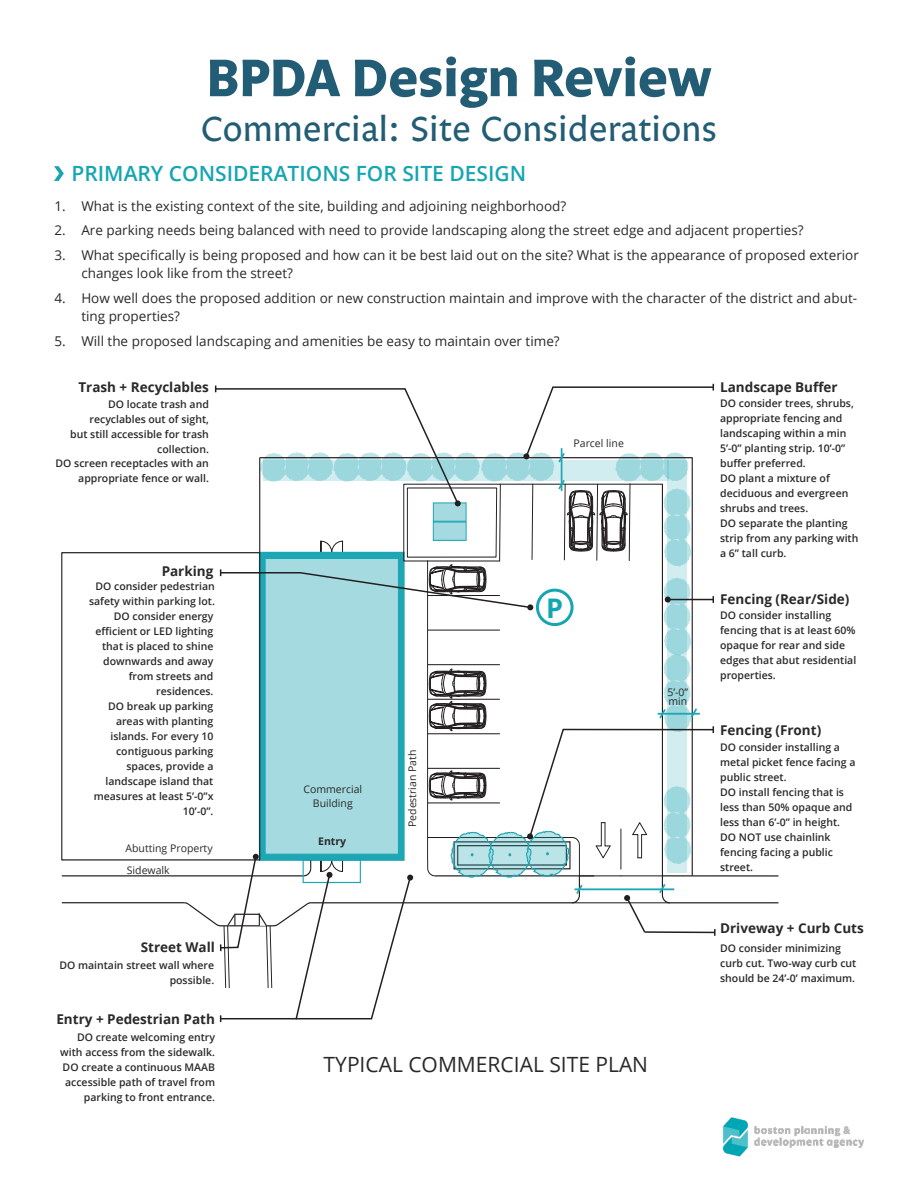
<style>
.page{position:relative;width:918px;height:1188px;background:#fff}
.page>*{position:absolute;margin:0;border:0;box-sizing:border-box;transform-origin:0 0}
.t1{font:700 54px "Legato OT";color:#225d75}
.t2{font:36px "Legato OT";color:#225d75}
.t3{font:700 27px "Open Sans";color:#16a5b3}
.t4{font:600 21px "Open Sans";color:#16a5b3}
.t5{font:21px "Open Sans";color:#292929}
.t6{font:13.5px/18px "Open Sans";color:#292929}
.t7{font:700 13.5px "Open Sans";color:#292929}
.t8{font:600 10.5px/15px "Open Sans";color:#292929;text-align:right}
.t9{font:10.5px "Open Sans";color:#292929}
.t10{font:700 10.5px "Open Sans";color:#292929}
</style>
<div class="page">
<hr style="left:62px;top:902px;width:122px;height:1px;background:#231f20">
<hr style="left:62px;top:875px;width:98px;height:1px;background:#231f20">
<hr style="left:160px;top:875px;width:144px;height:1px;background:#231f20">
<img style="left:723px;top:1117px;width:141px;height:39px">
<svg style="left:183px;top:384px;width:596px;height:638px"></svg>
<svg style="left:54px;top:166px;width:10px;height:15px"></svg>
<p class="t1" style="left:206px;top:47px;width:507px">BPDA Design Review</p>
<p class="t2" style="left:201px;top:108px;width:518px">Commercial: Site Considerations</p>
<p class="t4" style="left:72px;top:159px;width:456px">PRIMARY CONSIDERATIONS FOR SITE DESIGN</p>
<p class="t6" style="left:54px;top:196px;width:514px">1. What is the existing context of the site, building and adjoining neighborhood?</p>
<p class="t6" style="left:54px;top:221px;width:751px">2. Are parking needs being balanced with need to provide landscaping along the street edge and adjacent properties?</p>
<p class="t6" style="left:81px;top:246px;width:779px;text-indent:-27px">3. What specifically is being proposed and how can it be best laid out on the site? What is the appearance of proposed exterior changes look like from the street?</p>
<p class="t6" style="left:81px;top:289px;width:777px;text-indent:-27px">4. How well does the proposed addition or new construction maintain and improve with the character of the district and abut&shy;ting properties?</p>
<p class="t6" style="left:54px;top:331px;width:507px">5. Will the proposed landscaping and amenities be easy to maintain over time?</p>
<p class="t7" style="left:78px;top:378px;width:132px">Trash + Recyclables</p>
<p class="t8" style="left:70px;top:396px;width:140px">DO locate trash and recyclables out of sight, but still accessible for trash collection.</p>
<p class="t8" style="left:56px;top:455px;width:155px">DO screen receptacles with an appropriate fence or wall.</p>
<p class="t7" style="left:162px;top:562px;width:53px">Parking</p>
<p class="t8" style="left:89px;top:578px;width:127px">DO consider pedestrian safety within parking lot.</p>
<p class="t8" style="left:96px;top:609px;width:119px">DO consider energy efficient or LED lighting that is placed to shine downwards and away from streets and residences.</p>
<p class="t8" style="left:108px;top:699px;width:107px">DO break up parking</p>
<p class="t8" style="left:111px;top:714px;width:104px;text-align:center">areas with planting islands. For every 10 contiguous parking</p>
<p class="t8" style="left:94px;top:759px;width:121px">spaces, provide a landscape island that measures at least 5’-0”x<br>10’-0”.</p>
<p class="t9" style="left:126px;top:841px;width:89px">Abutting Property</p>
<p class="t9" style="left:127px;top:863px;width:44px">Sidewalk</p>
<p class="t7" style="left:141px;top:937px;width:76px">Street Wall</p>
<p class="t8" style="left:59px;top:957px;width:156px">DO maintain street wall where possible.</p>
<p class="t7" style="left:56px;top:1009px;width:160px">Entry + Pedestrian Path</p>
<p class="t8" style="left:60px;top:1029px;width:156px">DO create welcoming entry with access from the sidewalk.</p>
<p class="t8" style="left:63px;top:1059px;width:154px">DO create a continuous MAAB accessible path of travel from parking to front entrance.</p>
<p class="t9" style="left:303px;top:782px;width:60px">Commercial</p>
<p class="t9" style="left:313px;top:796px;width:41px">Building</p>
<p class="t10" style="left:318px;top:834px;width:30px">Entry</p>
<p class="t9" style="left:405px;top:827px;width:79px;rotate:-90deg">Pedestrian Path</p>
<p class="t9" style="left:574px;top:436px;width:52px">Parcel line</p>
<p class="t3" style="left:546px;top:589px;width:18px">P</p>
<p class="t9" style="left:667px;top:685px;width:22px">5’-0”</p>
<p class="t9" style="left:668px;top:694px;width:20px">min</p>
<p class="t5" style="left:324px;top:1050px;width:326px">TYPICAL COMMERCIAL SITE PLAN</p>
<p class="t7" style="left:720px;top:378px;width:119px">Landscape Buffer</p>
<p class="t8" style="left:720px;top:396px;width:135px;text-align:left">DO consider trees, shrubs, appropriate fencing and landscaping within a min<br>5’-0” planting strip. 10’-0” buffer preferred.</p>
<p class="t8" style="left:720px;top:471px;width:130px;text-align:left">DO plant a mixture of deciduous and evergreen shrubs and trees.</p>
<p class="t8" style="left:720px;top:516px;width:140px;text-align:left">DO separate the planting strip from any parking with a 6” tall curb.</p>
<p class="t7" style="left:720px;top:590px;width:131px">Fencing (Rear/Side)</p>
<p class="t8" style="left:720px;top:608px;width:138px;text-align:left">DO consider installing fencing that is at least 60% opaque for rear and side edges that abut residential properties.</p>
<p class="t7" style="left:720px;top:721px;width:103px">Fencing (Front)</p>
<p class="t8" style="left:720px;top:740px;width:137px;text-align:left">DO consider installing a metal picket fence facing a public street.</p>
<p class="t8" style="left:720px;top:785px;width:134px;text-align:left">DO install fencing that is less than 50% opaque and less than 6’-0” in height.</p>
<p class="t8" style="left:720px;top:830px;width:114px;text-align:left">DO NOT use chainlink fencing facing a public street.</p>
<p class="t7" style="left:720px;top:919px;width:145px">Driveway + Curb Cuts</p>
<p class="t8" style="left:720px;top:940px;width:138px;text-align:left">DO consider minimizing curb cut. Two-way curb cut should be 24’-0’ maximum.</p>
</div>
